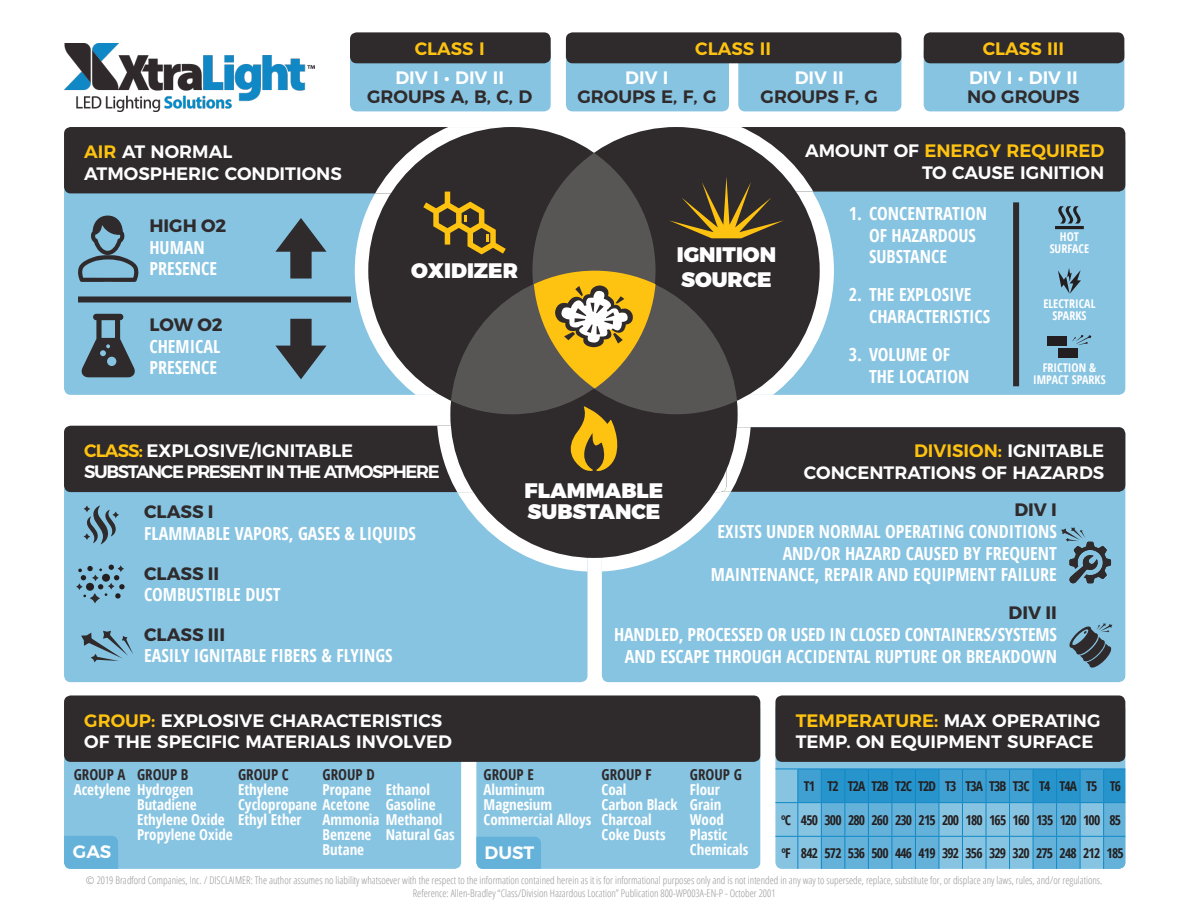
<style>
.page{position:relative;width:1188px;height:918px;background:#fff}
.page>*{position:absolute;margin:0;border:0;box-sizing:border-box;transform-origin:0 0}
.t1{font:900 21px/25.2px "Montserrat";color:#fff}
.t2{font:700 condensed 18px/21.6px "Open Sans";color:#fff}
.t3{font:600 18px/21.6px "Montserrat";color:#fff}
.t4{font:600 18px/21.6px "Montserrat";letter-spacing:-.08em;color:#fff}
.t5{font:700 18px "Montserrat";color:#2f2a2b}
.t6{font:600 18px "Montserrat";color:#2f2a2b}
.t7{font:600 18px "Montserrat";color:#fec210}
.t8{font:700 condensed 15px/15px "Open Sans";color:#fff}
.t9{font:700 condensed 15px "Open Sans";color:#2f2a2b}
.t10{font:700 condensed 13.5px "Open Sans";letter-spacing:-.06em;color:#231f20}
.t11{font:700 condensed 12px/12px "Open Sans";color:#fff;text-align:center}
.t12{font:300 condensed 10.5px/13.5px "Open Sans";color:#979495;text-align:center}
.s1{color:#fec210}
</style>
<div class="page">
<div style="left:64px;top:160px;width:396px;height:235px;background:#87c4e2;border-radius:7px"></div>
<div style="left:64px;top:427px;width:524px;height:255px;background:#87c4e2;border-radius:7px"></div>
<div style="left:602px;top:427px;width:523px;height:255px;background:#87c4e2;border-radius:7px"></div>
<div style="left:677px;top:134px;width:448px;height:261px;background:#87c4e2;border-radius:7px"></div>
<div style="left:676px;top:127px;width:449px;height:65px;background:#2f2a2b;border-radius:7px"></div>
<div style="left:676px;top:427px;width:449px;height:65px;background:#2f2a2b;border-radius:7px"></div>
<div style="left:64px;top:127px;width:448px;height:66px;background:#2f2a2b;border-radius:7px"></div>
<div style="left:64px;top:426px;width:662px;height:66px;background:#2f2a2b;border-radius:7px"></div>
<div style="left:64px;top:702px;width:397px;height:167px;background:#87c4e2;border-radius:7px"></div>
<div style="left:64px;top:836px;width:54px;height:33px;background:#64b2da"></div>
<div style="left:476px;top:702px;width:284px;height:167px;background:#87c4e2;border-radius:7px"></div>
<div style="left:476px;top:837px;width:65px;height:32px;background:#64b2da"></div>
<div style="left:775px;top:702px;width:350px;height:167px;background:#87c4e2;border-radius:7px"></div>
<svg style="left:775px;top:769px;width:350px;height:100px"></svg>
<div style="left:64px;top:695px;width:696px;height:67px;background:#2f2a2b;border-radius:7px"></div>
<div style="left:775px;top:695px;width:350px;height:67px;background:#2f2a2b;border-radius:7px"></div>
<img style="left:65px;top:44px;width:250px;height:68px">
<svg style="left:78px;top:216px;width:61px;height:66px"></svg>
<svg style="left:81px;top:314px;width:54px;height:63px"></svg>
<svg style="left:275px;top:218px;width:52px;height:61px"></svg>
<svg style="left:275px;top:319px;width:52px;height:60px"></svg>
<div style="left:78px;top:296px;width:273px;height:6px;background:#2f2a2b"></div>
<div style="left:1013px;top:202px;width:6px;height:184px;background:#2f2a2b"></div>
<svg style="left:355px;top:127px;width:480px;height:445px"></svg>
<svg style="left:81px;top:631px;width:52px;height:31px"></svg>
<svg style="left:84px;top:506px;width:35px;height:38px"></svg>
<svg style="left:76px;top:565px;width:49px;height:38px"></svg>
<svg style="left:1069px;top:623px;width:44px;height:45px"></svg>
<svg style="left:1055px;top:206px;width:29px;height:23px"></svg>
<svg style="left:1058px;top:268px;width:23px;height:26px"></svg>
<div style="left:1058px;top:348px;width:19px;height:10px;background:#231f20"></div>
<div style="left:1048px;top:336px;width:19px;height:10px;background:#231f20"></div>
<svg style="left:1072px;top:335px;width:19px;height:10px"></svg>
<svg style="left:1061px;top:528px;width:50px;height:56px"></svg>
<div style="left:350px;top:45px;width:201px;height:66px;background:#87c4e2;border-radius:7px"></div>
<div style="left:924px;top:45px;width:200px;height:66px;background:#87c4e2;border-radius:7px"></div>
<div style="left:566px;top:45px;width:163px;height:66px;background:#87c4e2;border-radius:7px"></div>
<div style="left:738px;top:45px;width:163px;height:66px;background:#87c4e2;border-radius:7px"></div>
<div style="left:350px;top:32px;width:201px;height:31px;background:#2f2a2b;border-radius:7px"></div>
<div style="left:924px;top:32px;width:200px;height:31px;background:#2f2a2b;border-radius:7px"></div>
<div style="left:566px;top:32px;width:335px;height:31px;background:#2f2a2b;border-radius:7px"></div>
<p class="t7" style="left:415px;top:34px;width:72px">CLASS I</p>
<p class="t7" style="left:695px;top:34px;width:77px">CLASS II</p>
<p class="t7" style="left:983px;top:34px;width:83px">CLASS III</p>
<p class="t3" style="left:84px;top:140px;width:259px"><span class="s1">AIR</span> AT NORMAL<br>ATMOSPHERIC CONDITIONS</p>
<p class="t5" style="left:149px;top:215px;width:78px">HIGH O2</p>
<p class="t2" style="left:149px;top:236px;width:69px">HUMAN<br>PRESENCE</p>
<p class="t5" style="left:149px;top:314px;width:75px">LOW O2</p>
<p class="t2" style="left:149px;top:335px;width:72px">CHEMICAL<br>PRESENCE</p>
<p class="t3" style="left:395px;top:65px;width:110px">DIV I • DIV II</p>
<p class="t6" style="left:367px;top:82px;width:167px">GROUPS A, B, C, D</p>
<p class="t1" style="left:411px;top:258px;width:108px">OXIDIZER</p>
<p class="t4" style="left:84px;top:438px;width:357px"><span class="s1">CLASS:</span> EXPLOSIVE/IGNITABLE<br>SUBSTANCE PRESENT IN THE ATMOSPHERE</p>
<p class="t3" style="left:625px;top:65px;width:45px">DIV I</p>
<p class="t6" style="left:577px;top:82px;width:140px">GROUPS E, F, G</p>
<p class="t3" style="left:795px;top:65px;width:51px">DIV II</p>
<p class="t6" style="left:761px;top:82px;width:119px">GROUPS F, G</p>
<p class="t3" style="left:969px;top:65px;width:110px">DIV I • DIV II</p>
<p class="t6" style="left:967px;top:82px;width:114px">NO GROUPS</p>
<p class="t3" style="left:805px;top:139px;width:301px;text-align:right">AMOUNT OF <span class="s1">ENERGY REQUIRED<br></span>TO CAUSE IGNITION</p>
<p class="t1" style="left:677px;top:242px;width:101px">IGNITION<br>SOURCE</p>
<p class="t2" style="left:869px;top:202px;width:120px;text-indent:-20px">1. CONCENTRATION<br>OF HAZARDOUS<br>SUBSTANCE</p>
<p class="t2" style="left:869px;top:284px;width:123px;text-indent:-20px">2. THE EXPLOSIVE<br>CHARACTERISTICS</p>
<p class="t2" style="left:869px;top:343px;width:102px;text-indent:-20px">3. VOLUME OF<br>THE LOCATION</p>
<p class="t11" style="left:1050px;top:230px;width:41px">HOT<br>SURFACE</p>
<p class="t11" style="left:1043px;top:297px;width:54px">ELECTRICAL<br>SPARKS</p>
<p class="t11" style="left:1033px;top:361px;width:74px">FRICTION &amp;<br>IMPACT SPARKS</p>
<p class="t3" style="left:804px;top:439px;width:302px;text-align:right"><span class="s1">DIVISION:</span> IGNITABLE<br>CONCENTRATIONS OF HAZARDS</p>
<p class="t5" style="left:144px;top:501px;width:71px">CLASS I</p>
<p class="t2" style="left:144px;top:522px;width:273px">FLAMMABLE VAPORS, GASES &amp; LIQUIDS</p>
<p class="t5" style="left:144px;top:562px;width:77px">CLASS II</p>
<p class="t2" style="left:144px;top:583px;width:138px">COMBUSTIBLE DUST</p>
<p class="t5" style="left:144px;top:623px;width:82px">CLASS III</p>
<p class="t2" style="left:144px;top:645px;width:250px">EASILY IGNITABLE FIBERS &amp; FLYINGS</p>
<p class="t1" style="left:525px;top:481px;width:140px;line-height:21px">FLAMMABLE<br>SUBSTANCE</p>
<p class="t5" style="left:1014px;top:499px;width:44px">DIV I</p>
<p class="t2" style="left:711px;top:520px;width:347px;text-align:right">EXISTS UNDER NORMAL OPERATING CONDITIONS<br>AND/OR HAZARD CAUSED BY FREQUENT<br>MAINTENANCE, REPAIR AND EQUIPMENT FAILURE</p>
<p class="t5" style="left:1009px;top:602px;width:50px">DIV II</p>
<p class="t2" style="left:614px;top:623px;width:444px;text-align:right">HANDLED, PROCESSED OR USED IN CLOSED CONTAINERS/SYSTEMS<br>AND ESCAPE THROUGH ACCIDENTAL RUPTURE OR BREAKDOWN</p>
<p class="t3" style="left:84px;top:708px;width:369px"><span class="s1">GROUP:</span> EXPLOSIVE CHARACTERISTICS<br>OF THE SPECIFIC MATERIALS INVOLVED</p>
<p class="t3" style="left:796px;top:708px;width:306px"><span class="s1">TEMPERATURE:</span> MAX OPERATING<br>TEMP. ON EQUIPMENT SURFACE</p>
<p class="t9" style="left:74px;top:764px;width:53px">GROUP A</p>
<p class="t8" style="left:74px;top:782px;width:121px">Acetylene Hydrogen</p>
<p class="t9" style="left:137px;top:764px;width:53px">GROUP B</p>
<p class="t8" style="left:137px;top:797px;width:97px">Butadiene<br>Ethylene Oxide<br>Propylene Oxide</p>
<p class="t9" style="left:323px;top:764px;width:54px">GROUP D</p>
<p class="t8" style="left:323px;top:782px;width:50px">Propane</p>
<p class="t8" style="left:238px;top:797px;width:133px">Cyclopropane Acetone</p>
<p class="t8" style="left:323px;top:812px;width:121px">Ammonia Methanol</p>
<p class="t8" style="left:323px;top:827px;width:50px">Benzene</p>
<p class="t8" style="left:323px;top:842px;width:43px">Butane</p>
<p class="t9" style="left:238px;top:764px;width:52px">GROUP C</p>
<p class="t8" style="left:238px;top:774px;width:65px;line-height:30px">Ethylene<br>Ethyl Ether</p>
<p class="t9" style="left:484px;top:764px;width:52px">GROUP E</p>
<p class="t8" style="left:484px;top:782px;width:109px">Aluminum<br>Magnesium<br>Commercial Alloys</p>
<p class="t8" style="left:386px;top:782px;width:51px">Ethanol<br>Gasoline</p>
<p class="t8" style="left:386px;top:827px;width:70px">Natural Gas</p>
<p class="t3" style="left:73px;top:840px;width:40px">GAS</p>
<p class="t3" style="left:484px;top:841px;width:51px">DUST</p>
<p class="t9" style="left:602px;top:764px;width:52px">GROUP F</p>
<p class="t8" style="left:602px;top:782px;width:77px">Coal<br>Carbon Black<br>Charcoal<br>Coke Dusts</p>
<p class="t9" style="left:690px;top:764px;width:54px">GROUP G</p>
<p class="t8" style="left:690px;top:782px;width:60px">Flour<br>Grain<br>Wood<br>Plastic<br>Chemicals</p>
<p class="t10" style="left:804px;top:777px;width:319px">T1 T2 T2A T2B T2C T2D T3 T3A T3B T3C T4 T4A T5 T6</p>
<p class="t10" style="left:781px;top:810px;width:342px">ºC 450 300 280 260 230 215 200 180 165 160 135 120 100 85</p>
<p class="t10" style="left:781px;top:844px;width:344px">ºF 842 572 536 500 446 419 392 356 329 320 275 248 212 185</p>
<p class="t12" style="left:86px;top:873px;width:1018px">© 2019 Bradford Companies, Inc. / DISCLAIMER: The author assumes no liability whatsoever with the respect to the information contained herein as it is for informational purposes only and is not intended in any way to supersede, replace, substitute for, or displace any laws, rules, and/or regulations.<br>Reference: Allen-Bradley “Class/Division Hazardous Location” Publication 800-WP003A-EN-P - October 2001</p>
</div>
